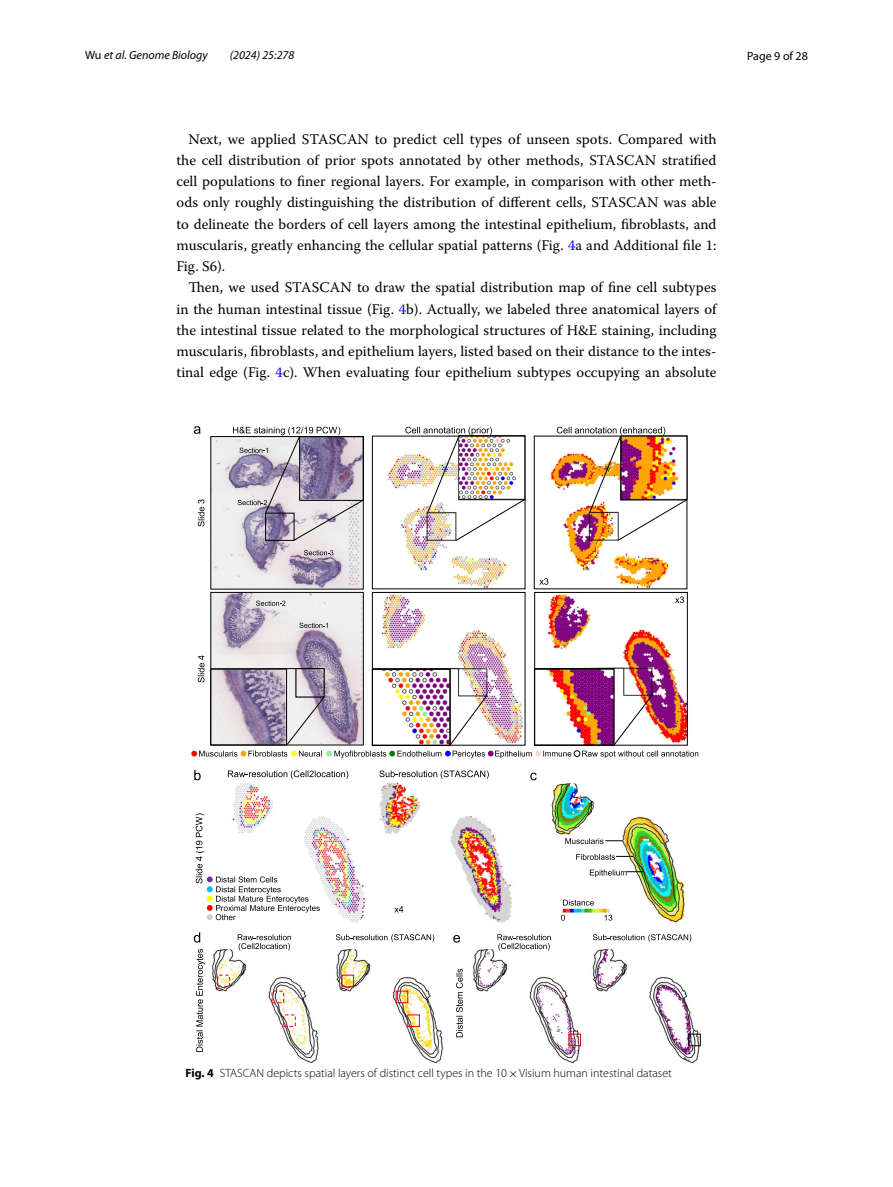
<style>
.page{position:relative;width:893px;height:1187px;background:#fff}
.page>*{position:absolute;margin:0;border:0;box-sizing:border-box;transform-origin:0 0}
.t1{font:14.7px/21.3px "Warnock Pro";color:#000;text-align:justify}
.t2{font:300 12px "Myriad Pro";color:#000}
.t3{font:italic 12px "Myriad Pro";color:#000}
.t4{font:12px "Myriad Pro";color:#000}
.s1{font-style:normal}
.s2{color:#00f}
.s3{font-weight:700}
.s4{font-family:"MTSY";font-weight:400}
</style>
<div class="page">
<img style="left:212px;top:752px;width:489px;height:310px">
<svg style="left:565px;top:838px;width:57px;height:6px"></svg>
<svg style="left:576px;top:853px;width:57px;height:6px"></svg>
<svg style="left:590px;top:869px;width:54px;height:8px"></svg>
<svg style="left:563px;top:899px;width:31px;height:6px"></svg>
<svg style="left:604px;top:914px;width:8px;height:6px"></svg>
<svg style="left:561px;top:914px;width:4px;height:6px"></svg>
<svg style="left:530px;top:772px;width:7px;height:8px"></svg>
<svg style="left:194px;top:770px;width:7px;height:10px"></svg>
<svg style="left:194px;top:932px;width:6px;height:10px"></svg>
<svg style="left:456px;top:968px;width:7px;height:69px"></svg>
<svg style="left:196px;top:949px;width:9px;height:102px"></svg>
<svg style="left:238px;top:934px;width:53px;height:16px"></svg>
<svg style="left:336px;top:934px;width:98px;height:7px"></svg>
<svg style="left:228px;top:770px;width:120px;height:9px"></svg>
<svg style="left:379px;top:770px;width:110px;height:9px"></svg>
<svg style="left:453px;top:934px;width:7px;height:8px"></svg>
<svg style="left:196px;top:813px;width:124px;height:107px"></svg>
<svg style="left:497px;top:934px;width:54px;height:16px"></svg>
<svg style="left:593px;top:934px;width:98px;height:7px"></svg>
<div style="left:568px;top:1033px;width:13px;height:13px;border:1px solid #e00"></div>
<div style="left:688px;top:1033px;width:13px;height:13px;border:1px solid #000"></div>
<div style="left:396px;top:990px;width:12px;height:13px;border:1px solid #e00"></div>
<div style="left:341px;top:974px;width:13px;height:13px;border:1px solid #e00"></div>
<div style="left:217px;top:974px;width:13px;height:13px;border:1px dashed #e00"></div>
<div style="left:407px;top:1014px;width:13px;height:12px;border:1px solid #e00"></div>
<img style="left:191px;top:426px;width:507px;height:332px">
<svg style="left:394px;top:905px;width:9px;height:7px"></svg>
<p class="t3" style="left:85px;top:48px;width:124px"><span class="s1">Wu</span> et al. Genome Biology</p>
<p class="t3" style="left:230px;top:48px;width:66px">(2024) 25:278</p>
<p class="t4" style="left:747px;top:48px;width:62px">Page 9 of 28</p>
<p class="t1" style="left:176px;top:128px;width:542px;text-indent:12px">Next, we applied STASCAN to predict cell types of unseen spots. Compared with the cell distribution of prior spots annotated by other methods, STASCAN stratified cell populations to finer regional layers. For example, in comparison with other meth&shy;ods only roughly distinguishing the distribution of different cells, STASCAN was able to delineate the borders of cell layers among the intestinal epithelium, fibroblasts, and muscularis, greatly enhancing the cellular spatial patterns (Fig. <span class="s2">4</span>a and Additional file 1:<br>Fig. S6).</p>
<p class="t1" style="left:176px;top:277px;width:542px;text-indent:12px">Then, we used STASCAN to draw the spatial distribution map of fine cell subtypes in the human intestinal tissue (Fig. <span class="s2">4</span>b). Actually, we labeled three anatomical layers of the intestinal tissue related to the morphological structures of H&amp;E staining, including muscularis, fibroblasts, and epithelium layers, listed based on their distance to the intes&shy;tinal edge (Fig. <span class="s2">4</span>c). When evaluating four epithelium subtypes occupying an absolute</p>
<p class="t2" style="left:185px;top:1066px;width:488px"><span class="s3">Fig. 4</span> STASCAN depicts spatial layers of distinct cell types in the 10<span class="s4">×</span>Visium human intestinal dataset</p>
</div>
